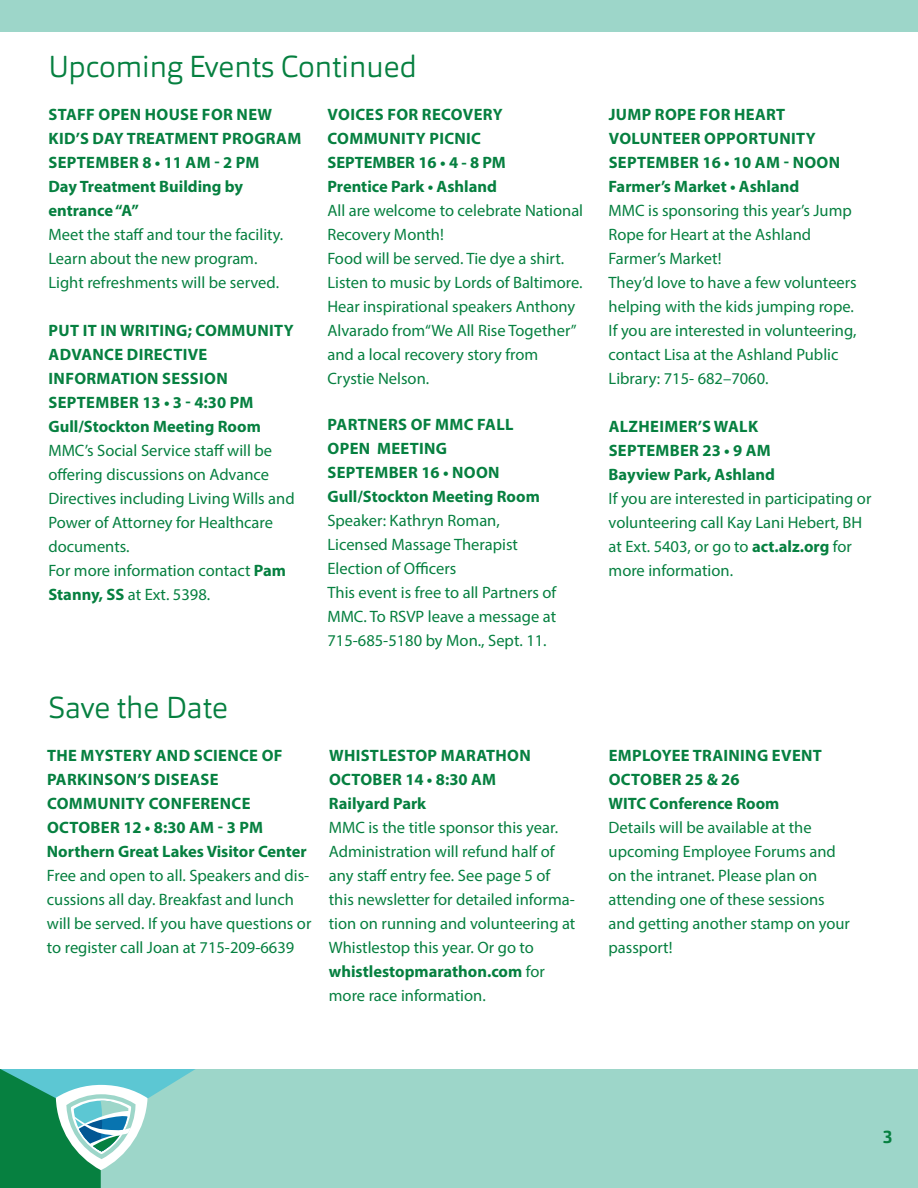
<style>
.page{position:relative;width:918px;height:1188px;background:#fff}
.page>*{position:absolute;margin:0;border:0;box-sizing:border-box;transform-origin:0 0}
.t1{font:300 30px "Orgon";color:#068040}
.t2{font:700 18px "Orgon";color:#068040}
.t3{font:16.5px/24px "Myriad Pro";color:#068040}
.t4{font:700 16.5px/24px "Myriad Pro";letter-spacing:.02em;color:#068040}
.t5{font:700 16.5px/24px "Myriad Pro";color:#068040}
.s1{font-weight:700}
</style>
<div class="page">
<div style="left:440px;top:996px;width:478px;height:192px;background:#9dd6c9"></div>
<div style="left:289px;top:1068px;width:186px;height:120px;background:#9dd6c9"></div>
<svg style="left:0;top:1069px;width:289px;height:119px;background:#79c2ae"></svg>
<div style="left:0;top:31px;width:918px;height:1037px;background:#fff"></div>
<div style="left:0;top:0;width:918px;height:31px;background:#9dd6c9"></div>
<h1 class="t1" style="left:48px;top:47px;width:370px">Upcoming Events Continued</h1>
<p class="t4" style="left:48px;top:102px;width:254px">STAFF OPEN HOUSE FOR NEW<br>KID’S DAY TREATMENT PROGRAM<br>SEPTEMBER 8 • 11 AM - 2 PM<br>Day Treatment Building by entrance “A”</p>
<p class="t3" style="left:48px;top:222px;width:236px">Meet the staff and tour the facility.<br>Learn about the new program.<br>Light refreshments will be served.</p>
<p class="t4" style="left:48px;top:318px;width:247px">PUT IT IN WRITING; COMMUNITY<br>ADVANCE DIRECTIVE<br>INFORMATION SESSION<br>SEPTEMBER 13 • 3 - 4:30 PM<br>Gull/Stockton Meeting Room</p>
<p class="t3" style="left:48px;top:438px;width:248px">MMC’s Social Service staff will be offering discussions on Advance<br>Directives including Living Wills and<br>Power of Attorney for Healthcare documents.<br>For more information contact <span class="s1">Pam<br>Stanny, SS</span> at Ext. 5398.</p>
<p class="t5" style="left:327px;top:102px;width:180px">VOICES FOR RECOVERY<br>COMMUNITY PICNIC<br>SEPTEMBER 16 • 4 - 8 PM<br>Prentice Park • Ashland</p>
<p class="t3" style="left:327px;top:198px;width:257px">All are welcome to celebrate National<br>Recovery Month!<br>Food will be served. Tie dye a shirt.<br>Listen to music by Lords of Baltimore.<br>Hear inspirational speakers Anthony<br>Alvarado from“We All Rise Together” and a local recovery story from<br>Crystie Nelson.</p>
<p class="t4" style="left:327px;top:412px;width:214px">PARTNERS OF MMC FALL<br>OPEN MEETING<br>SEPTEMBER 16 • NOON<br>Gull/Stockton Meeting Room</p>
<p class="t3" style="left:327px;top:509px;width:230px">Speaker: Kathryn Roman,<br>Licensed Massage Therapist<br>Election of Officers<br>This event is free to all Partners of<br>MMC. To RSVP leave a message at<br>715-685-5180 by Mon., Sept. 11.</p>
<h1 class="t1" style="left:48px;top:689px;width:181px">Save the Date</h1>
<p class="t4" style="left:47px;top:743px;width:261px">THE MYSTERY AND SCIENCE OF<br>PARKINSON’S DISEASE<br>COMMUNITY CONFERENCE<br>OCTOBER 12 • 8:30 AM - 3 PM<br>Northern Great Lakes Visitor Center</p>
<p class="t3" style="left:47px;top:863px;width:266px">Free and open to all. Speakers and dis&shy;cussions all day. Breakfast and lunch will be served. If you have questions or to register call Joan at 715-209-6639</p>
<p class="t4" style="left:329px;top:743px;width:203px">WHISTLESTOP MARATHON<br>OCTOBER 14 • 8:30 AM<br>Railyard Park</p>
<p class="t3" style="left:329px;top:815px;width:248px">MMC is the title sponsor this year.<br>Administration will refund half of any staff entry fee. See page 5 of this newsletter for detailed informa&shy;tion on running and volunteering at<br>Whistlestop this year. Or go to <span class="s1">whistlestopmarathon.com</span> for more race information.</p>
<p class="t4" style="left:609px;top:102px;width:233px">JUMP ROPE FOR HEART<br>VOLUNTEER OPPORTUNITY<br>SEPTEMBER 16 • 10 AM - NOON<br>Farmer’s Market • Ashland</p>
<p class="t3" style="left:609px;top:198px;width:250px">MMC is sponsoring this year’s Jump<br>Rope for Heart at the Ashland<br>Farmer’s Market!<br>They’d love to have a few volunteers helping with the kids jumping rope.<br>If you are interested in volunteering, contact Lisa at the Ashland Public<br>Library: 715- 682–7060.</p>
<p class="t4" style="left:609px;top:414px;width:168px">ALZHEIMER’S WALK<br>SEPTEMBER 23 • 9 AM<br>Bayview Park, Ashland</p>
<p class="t3" style="left:609px;top:486px;width:264px">If you are interested in participating or volunteering call Kay Lani Hebert, BH at Ext. 5403, or go to <span class="s1">act.alz.org</span> for more information.</p>
<p class="t4" style="left:609px;top:743px;width:215px">EMPLOYEE TRAINING EVENT<br>OCTOBER 25 &amp; 26<br>WITC Conference Room</p>
<p class="t3" style="left:609px;top:815px;width:243px">Details will be available at the upcoming Employee Forums and on the intranet. Please plan on attending one of these sessions and getting another stamp on your passport!</p>
<p class="t2" style="left:882px;top:1125px;width:12px">3</p>
</div>
